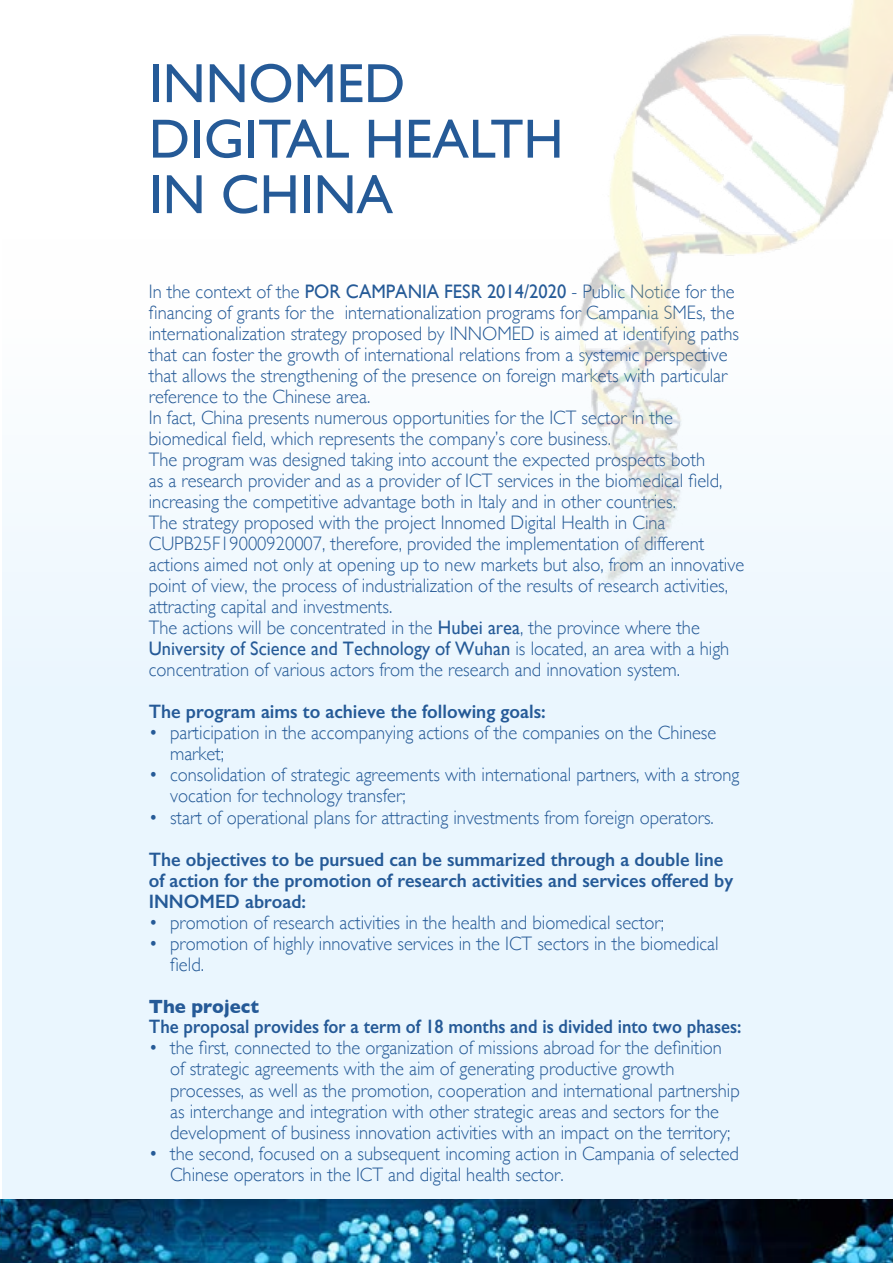
<style>
.page{position:relative;width:893px;height:1263px;background:#fff}
.page>*{position:absolute;margin:0;border:0;box-sizing:border-box;transform-origin:0 0}
.t1{font:55.5px/55.5px "Gill Sans";color:#255a97}
.t2{font:300 19.5px/21px "Gill Sans";color:#255a97;scale:.95 1}
.t3{font:600 19.5px/21px "Gill Sans";color:#255a97;scale:.95 1}
.t4{font:600 19.5px "Gill Sans";color:#255a97;scale:.89 1}
.t5{font:700 19.5px "Gill Sans";color:#255a97;scale:.95 1}
.s1{font-weight:400}
</style>
<div class="page">
<div style="left:2px;top:239px;width:891px;height:1024px;background:linear-gradient(to bottom,#fbfdfe,#e3f3fe)"></div>
<img style="left:564px;top:0;width:329px;height:591px">
<img style="left:0;top:1199px;width:893px;height:64px">
<h1 class="t1" style="left:149px;top:55px;width:416px">INNOMED<br>DIGITAL HEALTH<br>IN CHINA</h1>
<p class="t2" style="left:149px;top:281px;width:628px">In the context of the <span class="s1">POR CAMPANIA FESR 2014/2020</span> - Public Notice for the financing of grants for the internationalization programs for Campania SMEs, the internationalization strategy proposed by INNOMED is aimed at identifying paths that can foster the growth of international relations from a systemic perspective that allows the strengthening of the presence on foreign markets with particular reference to the Chinese area.<br>In fact, China presents numerous opportunities for the ICT sector in the biomedical field, which represents the company’s core business.<br>The program was designed taking into account the expected prospects both<br>as a research provider and as a provider of ICT services in the biomedical field, increasing the competitive advantage both in Italy and in other countries.<br>The strategy proposed with the project Innomed Digital Health in Cina CUPB25F19000920007, therefore, provided the implementation of different actions aimed not only at opening up to new markets but also, from an innovative point of view, the process of industrialization of the results of research activities, attracting capital and investments.<br>The actions will be concentrated in the <span class="s1">Hubei area</span>, the province where the <span class="s1">University of Science and Technology of Wuhan</span> is located, an area with a high concentration of various actors from the research and innovation system.</p>
<p class="t3" style="left:149px;top:701px;width:419px">The program aims to achieve the following goals:</p>
<p class="t2" style="left:170px;top:722px;width:576px;text-indent:-21px">• participation in the accompanying actions of the companies on the Chinese market;</p>
<p class="t2" style="left:170px;top:764px;width:601px;text-indent:-21px">• consolidation of strategic agreements with international partners, with a strong vocation for technology transfer;</p>
<p class="t2" style="left:149px;top:806px;width:596px">• start of operational plans for attracting investments from foreign operators.</p>
<p class="t3" style="left:149px;top:848px;width:617px">The objectives to be pursued can be summarized through a double line of action for the promotion of research activities and services offered by<br>INNOMED abroad:</p>
<p class="t2" style="left:149px;top:911px;width:544px">• promotion of research activities in the health and biomedical sector;</p>
<p class="t2" style="left:170px;top:932px;width:579px;text-indent:-21px">• promotion of highly innovative services in the ICT sectors in the biomedical field.</p>
<p class="t5" style="left:149px;top:990px;width:118px">The project</p>
<p class="t4" style="left:149px;top:1015px;width:667px">The proposal provides for a term of 18 months and is divided into two phases:</p>
<p class="t2" style="left:170px;top:1037px;width:601px;text-indent:-21px">• the first, connected to the organization of missions abroad for the definition of strategic agreements with the aim of generating productive growth processes, as well as the promotion, cooperation and international partnership as interchange and integration with other strategic areas and sectors for the development of business innovation activities with an impact on the territory;</p>
<p class="t2" style="left:170px;top:1142px;width:600px;text-indent:-21px">• the second, focused on a subsequent incoming action in Campania of selected<br>Chinese operators in the ICT and digital health sector.</p>
</div>
